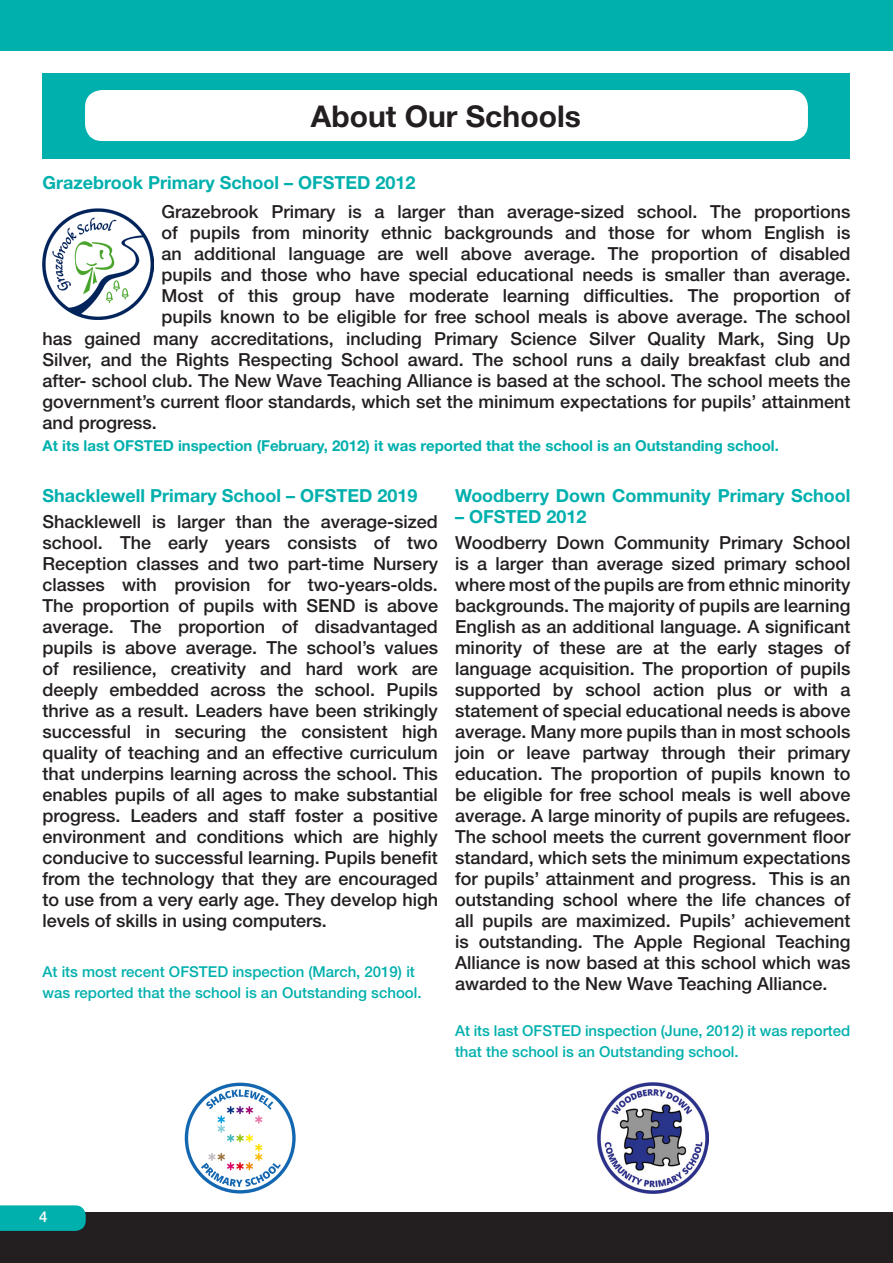
<style>
.page{position:relative;width:893px;height:1263px;background:#fff}
.page>*{position:absolute;margin:0;border:0;box-sizing:border-box;transform-origin:0 0}
.t1{font:700 30px "Helvetica Neue";color:#231f20}
.Main1{font:500 18px/21px "Helvetica Neue";color:#231f20;text-align:justify}
.Main1-2{font:700 18px "Helvetica Neue";color:#00b0ad}
.Sub_Title{font:700 18px "Helvetica Neue";color:#00b0ad}
.Main1-3{font:500 15px/21px "Helvetica Neue";color:#00b0ad}
.Sub_Title-2{font:700 15px "Helvetica Neue";color:#00b0ad}
.t2{font:500 15px "Helvetica Neue";color:#fff}
</style>
<div class="page">
<div style="left:0;top:1212px;width:893px;height:51px;background:#231f20"></div>
<svg style="left:0;top:1205px;width:86px;height:26px;background:#07afac"></svg>
<div style="left:0;top:0;width:893px;height:51px;background:#00b0ad"></div>
<img style="left:42px;top:208px;width:111px;height:111px">
<img style="left:185px;top:1082px;width:111px;height:111px">
<img style="left:185px;top:1083px;width:111px;height:110px;border-radius:55px">
<img style="left:188px;top:1086px;width:104px;height:104px">
<img style="left:199px;top:1097px;width:83px;height:82px;border-radius:41px">
<img style="left:206px;top:1089px;width:67px;height:21px">
<img style="left:201px;top:1163px;width:80px;height:24px">
<img style="left:597px;top:1082px;width:111px;height:111px">
<div style="left:43px;top:73px;width:807px;height:85px;background:#00b0ad"></div>
<div style="left:85px;top:90px;width:723px;height:51px;background:#fff;border-radius:17px"></div>
<p class="t1" style="left:311px;top:98px;width:272px">About Our Schools</p>
<p class="Sub_Title" style="left:43px;top:171px;width:375px">Grazebrook Primary School – OFSTED 2012</p>
<p class="Main1" style="left:162px;top:201px;width:690px">Grazebrook Primary is a larger than average-sized school. The proportions</p>
<p class="Main1" style="left:162px;top:222px;width:690px">of pupils from minority ethnic backgrounds and those for whom English is</p>
<p class="Main1" style="left:162px;top:243px;width:690px">an additional language are well above average. The proportion of disabled</p>
<p class="Main1" style="left:162px;top:264px;width:690px">pupils and those who have special educational needs is smaller than average.</p>
<p class="Main1" style="left:162px;top:285px;width:690px">Most of this group have moderate learning difficulties. The proportion of</p>
<p class="Main1" style="left:162px;top:306px;width:690px">pupils known to be eligible for free school meals is above average. The school</p>
<p class="Main1" style="left:43px;top:327px;width:809px">has gained many accreditations, including Primary Science Silver Quality Mark, Sing Up</p>
<p class="Main1" style="left:43px;top:348px;width:809px">Silver, and the Rights Respecting School award. The school runs a daily breakfast club and</p>
<p class="Main1" style="left:43px;top:369px;width:809px">after- school club. The New Wave Teaching Alliance is based at the school. The school meets the</p>
<p class="Main1" style="left:43px;top:390px;width:809px">government’s current floor standards, which set the minimum expectations for pupils’ attainment</p>
<p class="Main1" style="left:43px;top:411px;width:116px">and progress.</p>
<p class="Sub_Title-2" style="left:43px;top:436px;width:738px">At its last OFSTED inspection (February, 2012) it was reported that the school is an Outstanding school.</p>
<p class="Main1-2" style="left:43px;top:485px;width:376px">Shacklewell Primary School – OFSTED 2019</p>
<p class="Main1" style="left:43px;top:511px;width:397px">Shacklewell is larger than the average-sized school. The early years consists of two Reception classes and two part-time Nursery classes with provision for two-years-olds.<br>The proportion of pupils with SEND is above average. The proportion of disadvantaged pupils is above average. The school’s values of resilience, creativity and hard work are deeply embedded across the school. Pupils thrive as a result. Leaders have been strikingly successful in securing the consistent high quality of teaching and an effective curriculum that underpins learning across the school. This enables pupils of all ages to make substantial progress. Leaders and staff foster a positive environment and conditions which are highly conducive to successful learning. Pupils benefit from the technology that they are encouraged to use from a very early age. They develop high levels of skills in using computers.</p>
<p class="Main1-3" style="left:43px;top:961px;width:381px">At its most recent OFSTED inspection (March, 2019) it was reported that the school is an Outstanding school.</p>
<p class="Main1-2" style="left:455px;top:485px;width:397px">Woodberry Down Community Primary School</p>
<p class="Main1-2" style="left:455px;top:506px;width:133px">– OFSTED 2012</p>
<p class="Main1" style="left:455px;top:532px;width:397px">Woodberry Down Community Primary School is a larger than average sized primary school where most of the pupils are from ethnic minority backgrounds. The majority of pupils are learning English as an additional language. A significant minority of these are at the early stages of language acquisition. The proportion of pupils supported by school action plus or with a statement of special educational needs is above average. Many more pupils than in most schools join or leave partway through their primary education. The proportion of pupils known to be eligible for free school meals is well above average. A large minority of pupils are refugees.<br>The school meets the current government floor standard, which sets the minimum expectations for pupils’ attainment and progress. This is an outstanding school where the life chances of all pupils are maximized. Pupils’ achievement is outstanding. The Apple Regional Teaching Alliance is now based at this school which was awarded to the New Wave Teaching Alliance.</p>
<p class="Main1-3" style="left:455px;top:1020px;width:397px">At its last OFSTED inspection (June, 2012) it was reported that the school is an Outstanding school.</p>
<p class="t2" style="left:39px;top:1207px;width:10px">4</p>
</div>
